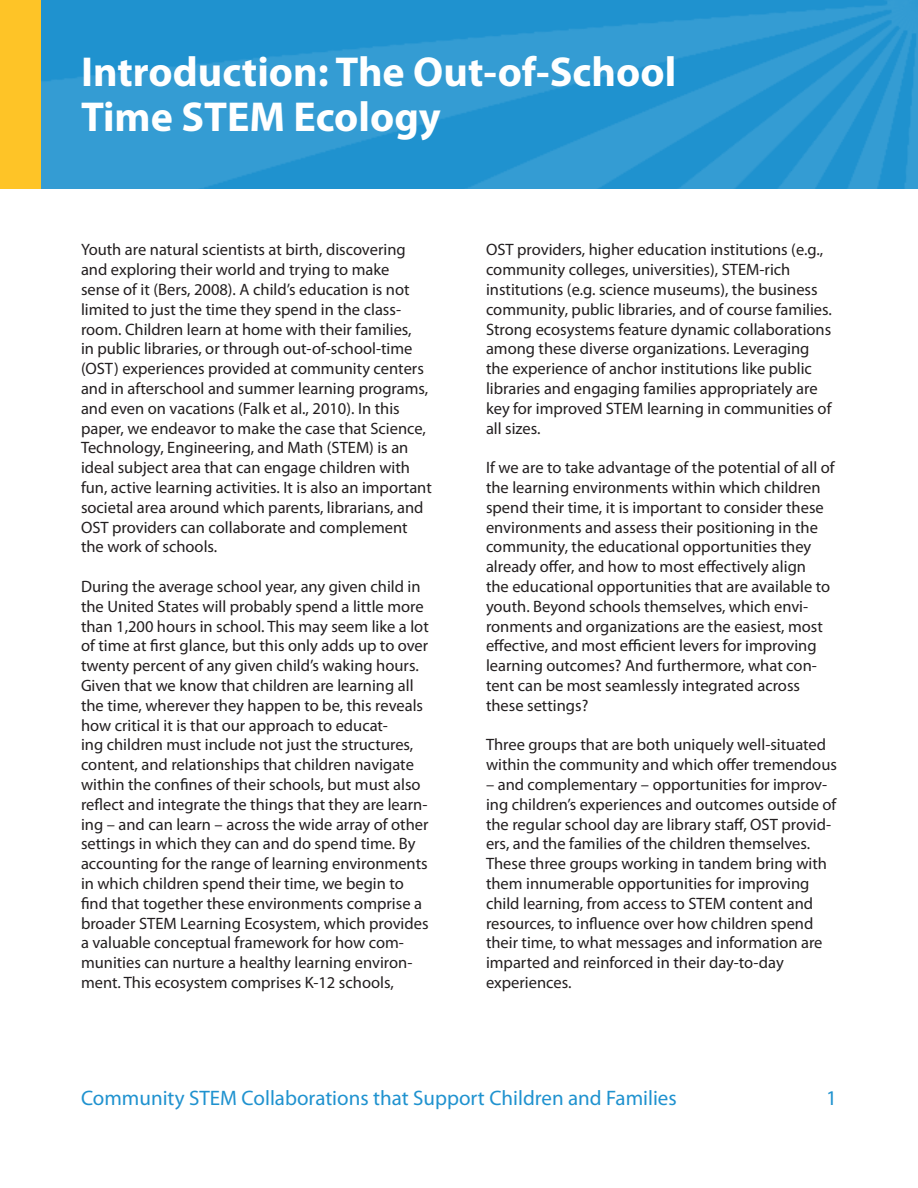
<style>
.page{position:relative;width:918px;height:1188px;background:#fff}
.page>*{position:absolute;margin:0;border:0;box-sizing:border-box;transform-origin:0 0}
.Section_Headers{font:700 42px/45px "Myriad Pro";color:#fff}
.t1{font:21px "Myriad Pro";color:#1f92cf}
.Paragraph{font:16.5px/19.8px "Myriad Pro";color:#231f20}
</style>
<div class="page">
<img style="left:40px;top:0;width:878px;height:189px">
<div style="left:0;top:0;width:40px;height:189px;background:#fec427"></div>
<h2 class="Section_Headers" style="left:81px;top:47px;width:597px">Introduction: The Out-of-School<br>Time STEM Ecology</h2>
<p class="Paragraph" style="left:81px;top:240px;width:352px">Youth are natural scientists at birth, discovering and exploring their world and trying to make sense of it (Bers, 2008). A child’s education is not limited to just the time they spend in the class&shy;room. Children learn at home with their families,<br>in public libraries, or through out-of-school-time (OST) experiences provided at community centers and in afterschool and summer learning programs, and even on vacations (Falk et al., 2010). In this paper, we endeavor to make the case that Science, Technology, Engineering, and Math (STEM) is an ideal subject area that can engage children with fun, active learning activities. It is also an important societal area around which parents, librarians, and OST providers can collaborate and complement the work of schools.</p>
<p class="Paragraph" style="left:81px;top:576px;width:349px">During the average school year, any given child in the United States will probably spend a little more than 1,200 hours in school. This may seem like a lot of time at first glance, but this only adds up to over twenty percent of any given child’s waking hours.<br>Given that we know that children are learning all the time, wherever they happen to be, this reveals how critical it is that our approach to educat-<br>ing children must include not just the structures, content, and relationships that children navigate within the confines of their schools, but must also reflect and integrate the things that they are learn&shy;ing – and can learn – across the wide array of other settings in which they can and do spend time. By accounting for the range of learning environments in which children spend their time, we begin to find that together these environments comprise a broader STEM Learning Ecosystem, which provides a valuable conceptual framework for how com&shy;munities can nurture a healthy learning environ&shy;ment. This ecosystem comprises K-12 schools,</p>
<p class="Paragraph" style="left:486px;top:240px;width:348px">OST providers, higher education institutions (e.g., community colleges, universities), STEM-rich institutions (e.g. science museums), the business community, public libraries, and of course families.<br>Strong ecosystems feature dynamic collaborations among these diverse organizations. Leveraging the experience of anchor institutions like public libraries and engaging families appropriately are key for improved STEM learning in communities of all sizes.</p>
<p class="Paragraph" style="left:486px;top:457px;width:350px">If we are to take advantage of the potential of all of the learning environments within which children spend their time, it is important to consider these environments and assess their positioning in the community, the educational opportunities they already offer, and how to most effectively align<br>the educational opportunities that are available to youth. Beyond schools themselves, which envi&shy;ronments and organizations are the easiest, most effective, and most efficient levers for improving learning outcomes? And furthermore, what con&shy;tent can be most seamlessly integrated across these settings?</p>
<p class="Paragraph" style="left:486px;top:735px;width:352px">Three groups that are both uniquely well-situated within the community and which offer tremendous</p>
<p class="Paragraph" style="left:486px;top:774px;width:352px">– and complementary – opportunities for improv&shy;ing children’s experiences and outcomes outside of the regular school day are library staff, OST provid&shy;ers, and the families of the children themselves.<br>These three groups working in tandem bring with them innumerable opportunities for improving child learning, from access to STEM content and resources, to influence over how children spend their time, to what messages and information are imparted and reinforced in their day-to-day experiences.</p>
<p class="t1" style="left:81px;top:1085px;width:597px">Community STEM Collaborations that Support Children and Families</p>
<p class="t1" style="left:826px;top:1085px;width:12px">1</p>
</div>
